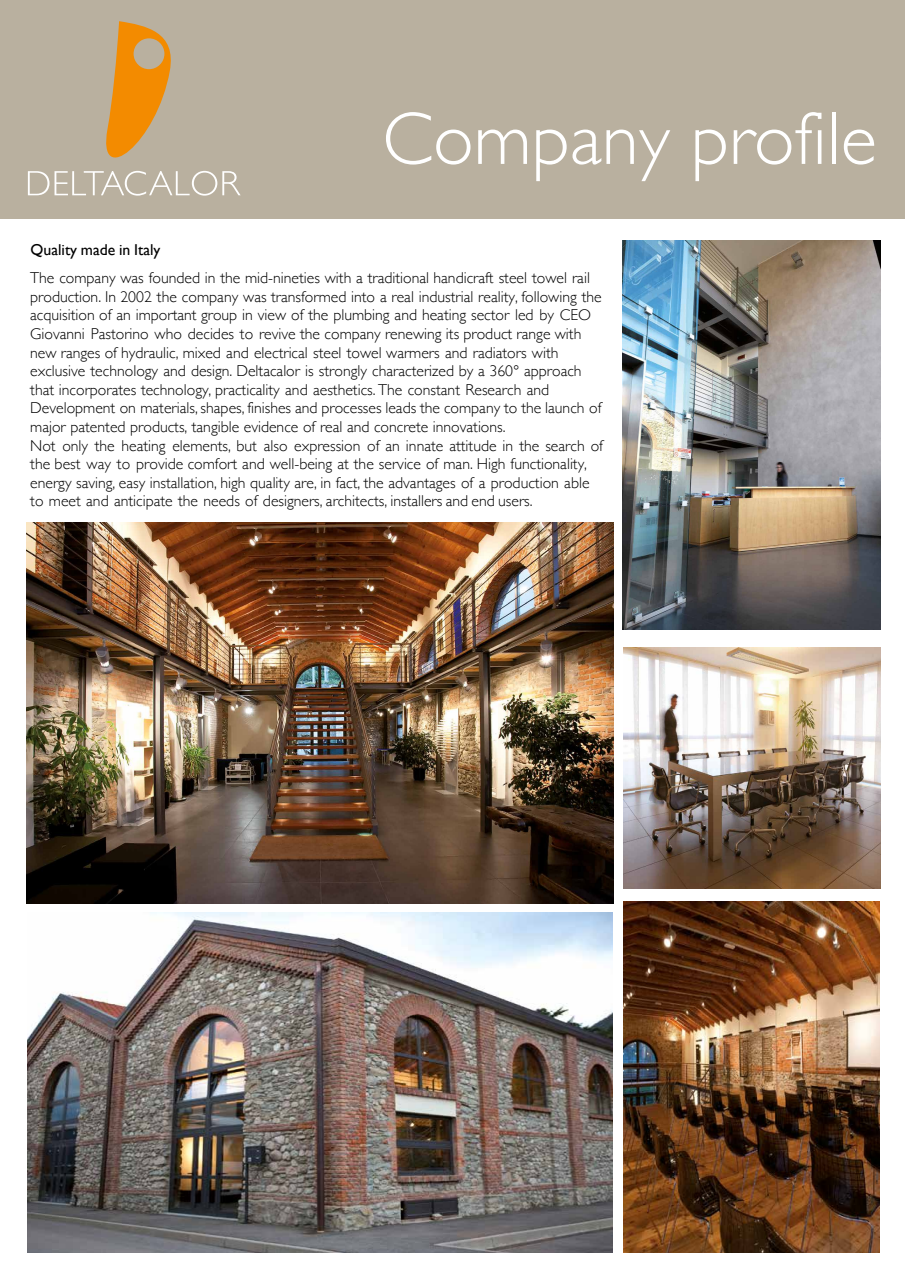
<style>
.page{position:relative;width:905px;height:1275px;background:#fff}
.page>*{position:absolute;margin:0;border:0;box-sizing:border-box;transform-origin:0 0}
.t1{font:300 75px "Gill Sans";color:#fff}
.t2{font:300 15.75px/18.6px "Gill Sans";color:#000}
.t3{font:15.75px "Gill Sans";color:#000}
</style>
<div class="page">
<div style="left:0;top:0;width:905px;height:219px;background:#b9b09f"></div>
<img style="left:28px;top:912px;width:584px;height:340px">
<img style="left:27px;top:523px;width:587px;height:381px">
<img style="left:623px;top:648px;width:258px;height:240px">
<img style="left:623px;top:241px;width:258px;height:389px">
<img style="left:623px;top:902px;width:256px;height:351px">
<svg style="left:28px;top:21px;width:213px;height:175px"></svg>
<h1 class="t1" style="left:382px;top:80px;width:496px">Company profile</h1>
<p class="t3" style="left:31px;top:240px;width:131px">Quality made in Italy</p>
<p class="t2" style="left:30px;top:268px;width:574px">The company was founded in the mid-nineties with a traditional handicraft steel towel rail production. In 2002 the company was transformed into a real industrial reality, following the acquisition of an important group in view of the plumbing and heating sector led by CEO Giovanni Pastorino who decides to revive the company renewing its product range with new ranges of hydraulic, mixed and electrical steel towel warmers and radiators with exclusive technology and design. Deltacalor is strongly characterized by a 360° approach that incorporates technology, practicality and aesthetics. The constant Research and Development on materials, shapes, finishes and processes leads the company to the launch of major patented products, tangible evidence of real and concrete innovations.<br>Not only the heating elements, but also expression of an innate attitude in the search of the best way to provide comfort and well-being at the service of man. High functionality, energy saving, easy installation, high quality are, in fact, the advantages of a production able to meet and anticipate the needs of designers, architects, installers and end users.</p>
</div>
